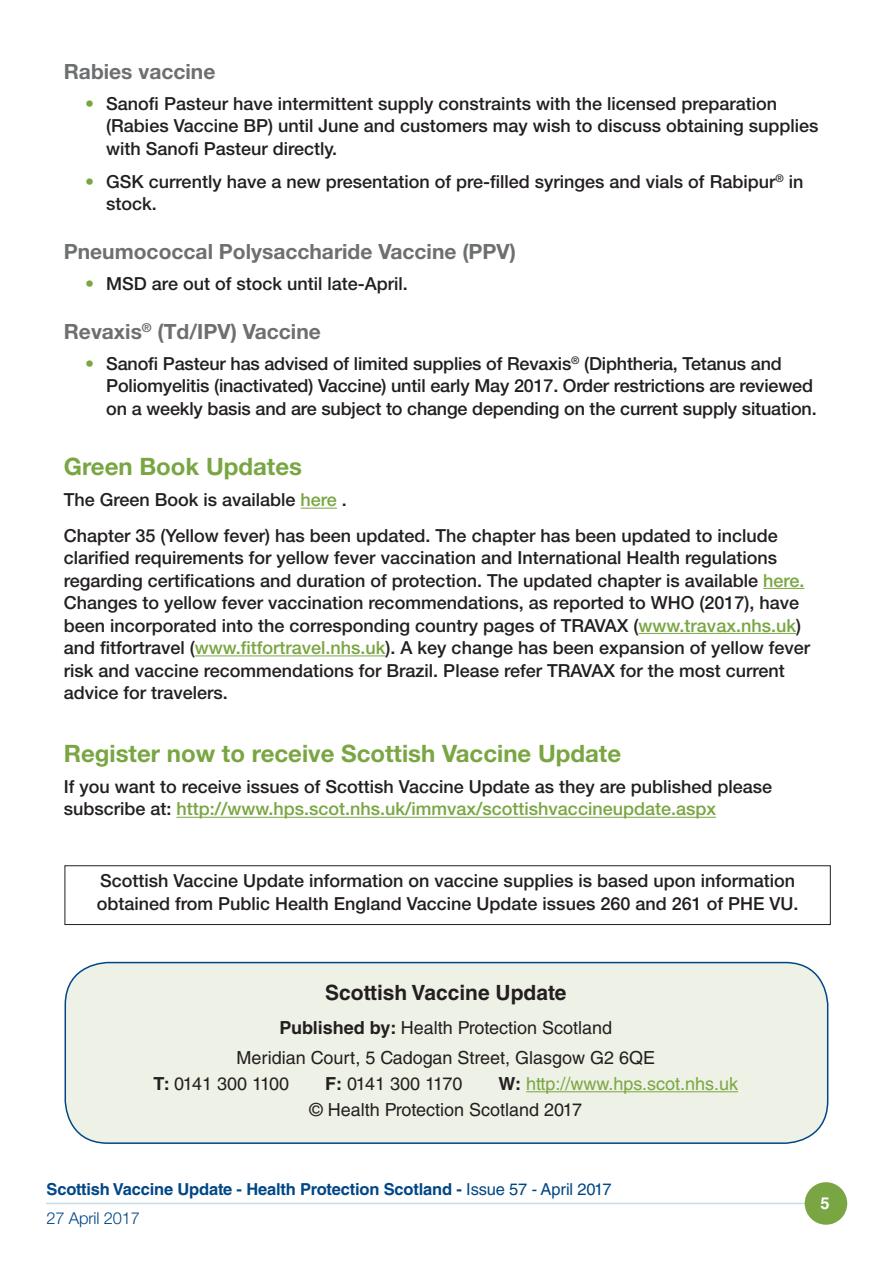
<style>
.page{position:relative;width:893px;height:1263px;background:#fff}
.page>*{position:absolute;margin:0;border:0;box-sizing:border-box;transform-origin:0 0}
.Heading_1{font:700 24px "Helvetica Neue LT Std";color:#79a642}
.Heading_2{font:700 21px "Helvetica Neue LT Std";color:#6d6f71}
.Copyright_notice_hea{font:700 21px "Helvetica LT Std";color:#231f20}
.Body{font:500 18px/22.5px "Helvetica Neue LT Std";color:#231f20}
.Copyright_notice{font:18px "Helvetica LT Std";color:#231f20}
.Copyright_notice-2{font:18px "Helvetica LT Std";color:#79a642}
.Copyright_notice-3{font:18px "Helvetica LT Std";letter-spacing:-.02em;color:#231f20}
.t1{font:700 16.5px "Helvetica LT Std";letter-spacing:-.01em;color:#004786}
.t2{font:300 16.5px "Helvetica Neue LT Std";letter-spacing:-.01em;color:#004786}
.t3{font:700 16.5px "Helvetica LT Std";color:#fff}
.s1{color:#79a642}
.s2{font-weight:700}
.s3{font-weight:700;color:#231f20}
.s4{font-weight:400}
</style>
<div class="page">
<hr style="left:46px;top:1203px;width:759px;height:1px;background:#c4dde9">
<div style="left:805px;top:1182px;width:42px;height:43px;background:#79a642;border-radius:50%"></div>
<hr style="left:301px;top:508px;width:36px;height:1px;background:#79a642">
<hr style="left:763px;top:588px;width:41px;height:1px;background:#79a642">
<hr style="left:639px;top:633px;width:157px;height:1px;background:#79a642">
<hr style="left:195px;top:655px;width:191px;height:1px;background:#79a642">
<hr style="left:176px;top:817px;width:540px;height:1px;background:#79a642">
<div style="left:65px;top:865px;width:766px;height:60px;border:1px solid #231f20"></div>
<div style="left:65px;top:962px;width:763px;height:181px;background:#eef1e5;border-radius:43px"></div>
<hr style="left:526px;top:1091px;width:212px;height:1px;background:#79a642">
<div style="left:65px;top:962px;width:763px;height:182px;border:2px solid #004786;border-radius:43px"></div>
<h2 class="Heading_2" style="left:64px;top:58px;width:153px">Rabies vaccine</h2>
<p class="Body" style="left:106px;top:92px;width:714px;text-indent:-21px"><span class="s1">•</span> Sanofi Pasteur have intermittent supply constraints with the licensed preparation (Rabies Vaccine BP) until June and customers may wish to discuss obtaining supplies with Sanofi Pasteur directly.</p>
<p class="Body" style="left:106px;top:170px;width:699px;text-indent:-21px"><span class="s1">•</span> GSK currently have a new presentation of pre-filled syringes and vials of Rabipur<sup>®</sup> in stock.</p>
<h2 class="Heading_2" style="left:64px;top:239px;width:454px">Pneumococcal Polysaccharide Vaccine (PPV)</h2>
<p class="Body" style="left:85px;top:272px;width:324px"><span class="s1">•</span> MSD are out of stock until late-April.</p>
<h2 class="Heading_2" style="left:64px;top:318px;width:259px">Revaxis<sup>®</sup> (Td/IPV) Vaccine</h2>
<p class="Body" style="left:106px;top:352px;width:712px;text-indent:-21px"><span class="s1">•</span> Sanofi Pasteur has advised of limited supplies of Revaxis<sup>®</sup> (Diphtheria, Tetanus and<br>Poliomyelitis (inactivated) Vaccine) until early May 2017. Order restrictions are reviewed on a weekly basis and are subject to change depending on the current supply situation.</p>
<h1 class="Heading_1" style="left:64px;top:452px;width:240px">Green Book Updates</h1>
<p class="Body" style="left:64px;top:488px;width:285px">The Green Book is available <span class="s1">here</span> .</p>
<p class="Body" style="left:64px;top:524px;width:748px">Chapter 35 (Yellow fever) has been updated. The chapter has been updated to include clarified requirements for yellow fever vaccination and International Health regulations regarding certifications and duration of protection. The updated chapter is available <span class="s1">here.<br></span>Changes to yellow fever vaccination recommendations, as reported to WHO (2017), have been incorporated into the corresponding country pages of TRAVAX (<span class="s1">www.travax.nhs.uk</span>) and fitfortravel (<span class="s1">www.fitfortravel.nhs.uk</span>). A key change has been expansion of yellow fever risk and vaccine recommendations for Brazil. Please refer TRAVAX for the most current advice for travelers.</p>
<h1 class="Heading_1" style="left:64px;top:738px;width:559px">Register now to receive Scottish Vaccine Update</h1>
<p class="Body" style="left:64px;top:775px;width:710px">If you want to receive issues of Scottish Vaccine Update as they are published please subscribe at: <span class="s1">http://www.hps.scot.nhs.uk/immvax/scottishvaccineupdate.aspx</span></p>
<p class="Body" style="left:97px;top:870px;width:703px">Scottish Vaccine Update information on vaccine supplies is based upon information obtained from Public Health England Vaccine Update issues 260 and 261 of PHE VU.</p>
<h1 class="Copyright_notice_hea" style="left:325px;top:979px;width:243px">Scottish Vaccine Update</h1>
<p class="Copyright_notice" style="left:279px;top:1017px;width:334px"><span class="s2">Published by:</span> Health Protection Scotland</p>
<p class="Copyright_notice" style="left:237px;top:1047px;width:420px">Meridian Court, 5 Cadogan Street, Glasgow G2 6QE</p>
<p class="Copyright_notice-3" style="left:154px;top:1073px;width:137px"><span class="s2">T:</span> 0141 300 1100</p>
<p class="Copyright_notice-3" style="left:325px;top:1073px;width:139px"><span class="s2">F:</span> 0141 300 1170</p>
<p class="Copyright_notice-2" style="left:498px;top:1073px;width:241px"><span class="s3">W:</span> http://www.hps.scot.nhs.uk</p>
<p class="Copyright_notice" style="left:309px;top:1099px;width:274px">© Health Protection Scotland 2017</p>
<p class="t1" style="left:46px;top:1179px;width:567px">Scottish Vaccine Update - Health Protection Scotland - <span class="s4">Issue 57 - April 2017</span></p>
<p class="t2" style="left:46px;top:1207px;width:95px">27 April 2017</p>
<p class="t3" style="left:820px;top:1193px;width:11px">5</p>
</div>
